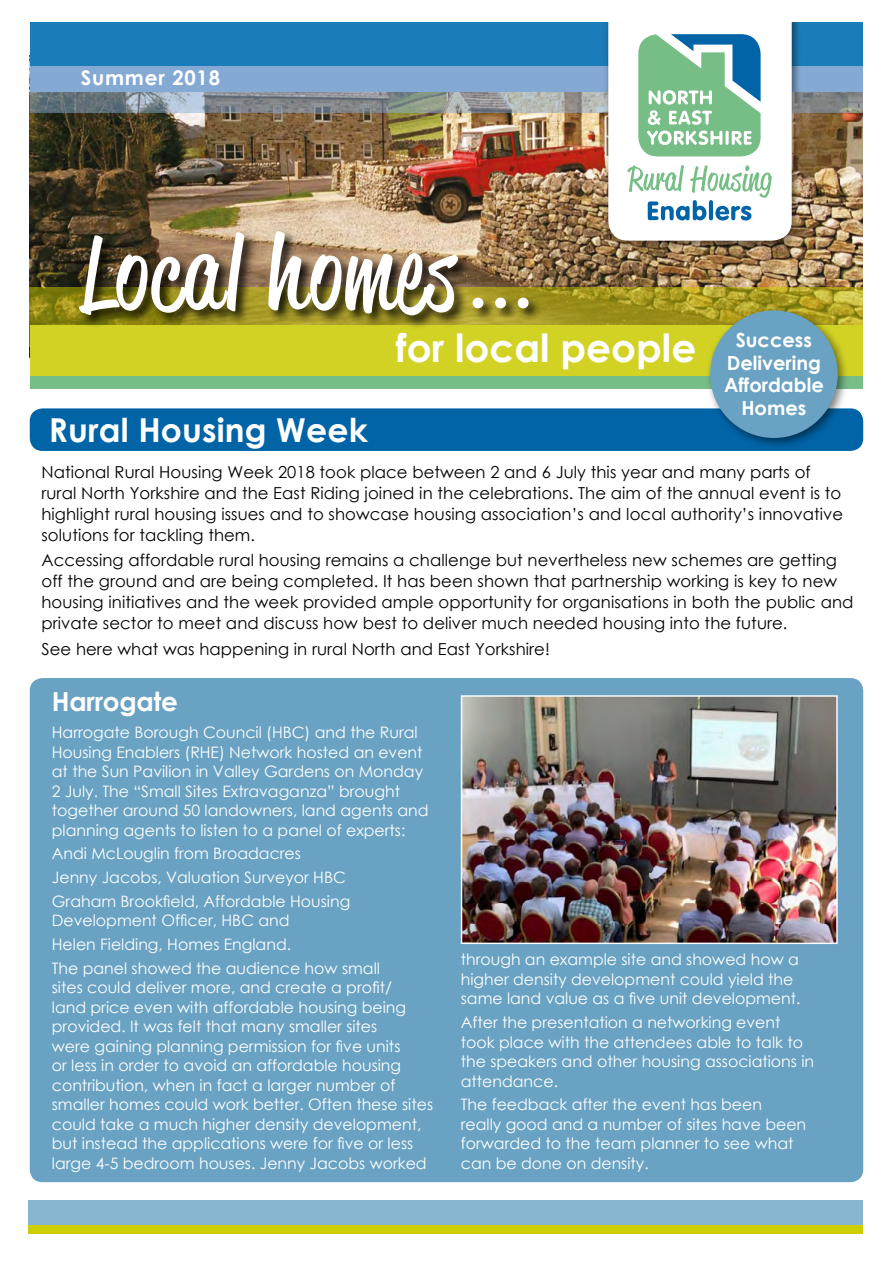
<style>
.page{position:relative;width:893px;height:1263px;background:#fff}
.page>*{position:absolute;margin:0;border:0;box-sizing:border-box;transform-origin:0 0}
.t1{font:100.5px "Reklame Script Regular DEMO";letter-spacing:.03em;color:#fff}
.t2{font:700 39px "Century Gothic";color:#fff}
.t3{font:700 33px "Century Gothic";letter-spacing:.005em;color:#fff}
.t4{font:700 26.25px "Century Gothic";letter-spacing:-.01em;color:#fff}
.t5{font:700 20.25px "Century Gothic";letter-spacing:.04em;color:#fff}
.t6{font:700 19.5px/22.5px "Century Gothic";color:#fff;text-align:center}
.t7{font:16.5px/21px "Century Gothic";letter-spacing:.005em;color:#000}
.t8{font:15.75px/19.5px "Century Gothic";color:#fff}
.s1{font-family:"Century Gothic";font-weight:700;font-size:70.5px}
</style>
<div class="page">
<div style="left:30px;top:408px;width:833px;height:43px;background:#0064a7;border-radius:13px"></div>
<div style="left:30px;top:678px;width:833px;height:504px;background:#69a2c2;border-radius:13px"></div>
<img style="left:30px;top:113px;width:833px;height:174px">
<div style="left:30px;top:21px;width:833px;height:66px;background:#1a7cb8"></div>
<svg style="left:30px;top:287px;width:833px;height:38px;background:#a1951f"></svg>
<div style="left:30px;top:66px;width:833px;height:25px;background:#84a9d3"></div>
<svg style="left:30px;top:91px;width:833px;height:22px;background:#899297"></svg>
<div style="left:603px;top:0;width:200px;height:251px;background:#000;opacity:.5"></div>
<div style="left:608px;top:0;width:184px;height:241px;background:#fff;border-radius:20px"></div>
<svg style="left:638px;top:34px;width:123px;height:122px"></svg>
<svg style="left:627px;top:165px;width:145px;height:55px"></svg>
<div style="left:0;top:0;width:893px;height:21px;background:#fff"></div>
<div style="left:30px;top:325px;width:833px;height:51px;background:#d2d225"></div>
<div style="left:77px;top:228px;width:465px;height:102px;background:#000;opacity:.85"></div>
<div style="left:30px;top:376px;width:833px;height:13px;background:#76be85"></div>
<div style="left:704px;top:305px;width:145px;height:144px;background:#000;opacity:.5"></div>
<div style="left:710px;top:310px;width:128px;height:128px;background:#69a2c2;border-radius:50%"></div>
<img style="left:463px;top:697px;width:373px;height:245px">
<div style="left:461px;top:695px;width:377px;height:249px;border:1px solid #fff"></div>
<div style="left:29px;top:1200px;width:834px;height:25px;background:#87b4cf"></div>
<div style="left:29px;top:1225px;width:834px;height:9px;background:#cdce00"></div>
<p class="t5" style="left:81px;top:62px;width:141px">Summer 2018</p>
<h1 class="t1" style="left:81px;top:231px;width:454px">Local homes <span class="s1">...</span></h1>
<h3 class="t3" style="left:49px;top:405px;width:320px">Rural Housing Week</h3>
<h2 class="t2" style="left:396px;top:318px;width:302px">for local people</h2>
<p class="t6" style="left:724px;top:328px;width:101px">Success<br>Delivering<br>Affordable<br>Homes</p>
<p class="t7" style="left:41px;top:461px;width:803px">National Rural Housing Week 2018 took place between 2 and 6 July this year and many parts of rural North Yorkshire and the East Riding joined in the celebrations. The aim of the annual event is to highlight rural housing issues and to showcase housing association’s and local authority’s innovative solutions for tackling them.</p>
<p class="t7" style="left:41px;top:550px;width:813px">Accessing affordable rural housing remains a challenge but nevertheless new schemes are getting off the ground and are being completed. It has been shown that partnership working is key to new housing initiatives and the week provided ample opportunity for organisations in both the public and private sector to meet and discuss how best to deliver much needed housing into the future.</p>
<p class="t7" style="left:41px;top:638px;width:510px">See here what was happening in rural North and East Yorkshire!</p>
<h3 class="t4" style="left:52px;top:681px;width:128px">Harrogate</h3>
<p class="t8" style="left:52px;top:722px;width:378px">Harrogate Borough Council (HBC) and the Rural Housing Enablers (RHE) Network hosted an event at the Sun Pavilion in Valley Gardens on Monday 2 July. The “Small Sites Extravaganza” brought together around 50 landowners, land agents and planning agents to listen to a panel of experts:</p>
<p class="t8" style="left:52px;top:842px;width:300px;line-height:23.7px">Andi McLouglin from Broadacres<br>Jenny Jacobs, Valuation Surveyor HBC<br>Graham Brookfield, Affordable Housing</p>
<p class="t8" style="left:52px;top:909px;width:330px;line-height:23.7px">Development Officer, HBC and<br>Helen Fielding, Homes England.<br>The panel showed the audience how small</p>
<p class="t8" style="left:52px;top:978px;width:383px">sites could deliver more, and create a profit/<br>land price even with affordable housing being provided. It was felt that many smaller sites<br>were gaining planning permission for five units<br>or less in order to avoid an affordable housing contribution, when in fact a larger number of smaller homes could work better. Often these sites could take a much higher density development, but instead the applications were for five or less large 4-5 bedroom houses. Jenny Jacobs worked</p>
<p class="t8" style="left:461px;top:950px;width:341px">through an example site and showed how a higher density development could yield the same land value as a five unit development.</p>
<p class="t8" style="left:461px;top:1012px;width:355px">After the presentation a networking event took place with the attendees able to talk to the speakers and other housing associations in attendance.</p>
<p class="t8" style="left:461px;top:1095px;width:347px">The feedback after the event has been really good and a number of sites have been forwarded to the team planner to see what can be done on density.</p>
</div>
